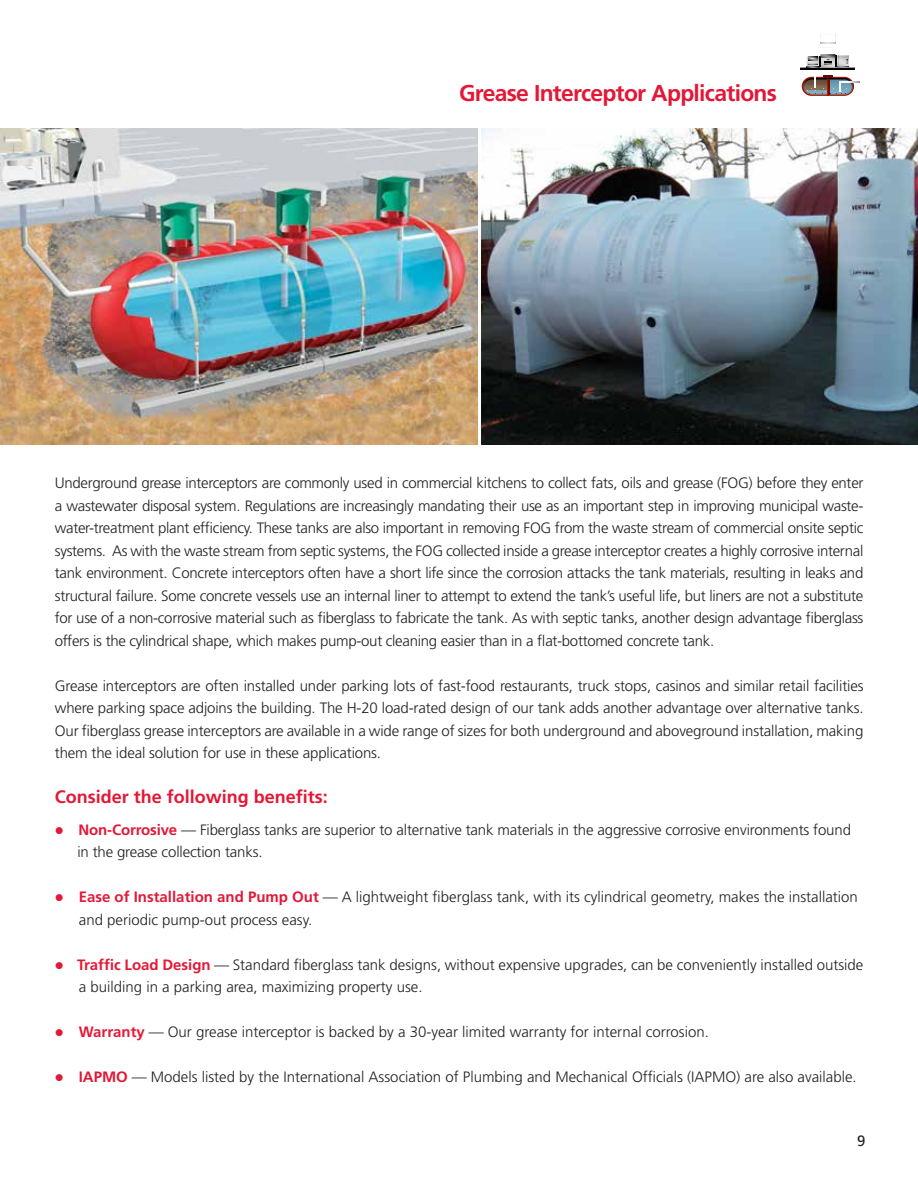
<style>
.page{position:relative;width:918px;height:1188px;background:#fff}
.page>*{position:absolute;margin:0;border:0;box-sizing:border-box;transform-origin:0 0}
.t1{font:700 22.8px "Frutiger";letter-spacing:-.03em;color:#e31837}
.t2{font:700 18px "Frutiger";color:#e31837}
.t3{font:300 15px/22.5px "Frutiger";color:#231f20}
.t4{font:15px "Frutiger";color:#231f20}
.s1{color:#e31837}
.s2{font-weight:700;color:#e31837}
</style>
<div class="page">
<img style="left:1px;top:129px;width:477px;height:315px">
<svg style="left:802px;top:77px;width:52px;height:19px"></svg>
<svg style="left:803px;top:78px;width:50px;height:17px"></svg>
<hr style="left:801px;top:67px;width:54px;height:3px;background:#9a9a9a">
<hr style="left:801px;top:69px;width:54px;height:1px;background:#000">
<svg style="left:818px;top:34px;width:18px;height:13px"></svg>
<svg style="left:805px;top:54px;width:54px;height:41px"></svg>
<img style="left:481px;top:129px;width:437px;height:315px">
<img style="left:0;top:129px;width:1px;height:315px">
<h1 class="t1" style="left:459px;top:80px;width:319px">Grease Interceptor Applications</h1>
<p class="t3" style="left:55px;top:472px;width:810px;text-align:justify">Underground grease interceptors are commonly used in commercial kitchens to collect fats, oils and grease (FOG) before they enter a wastewater disposal system. Regulations are increasingly mandating their use as an important step in improving municipal waste&shy;water-treatment plant efficiency. These tanks are also important in removing FOG from the waste stream of commercial onsite septic systems. As with the waste stream from septic systems, the FOG collected inside a grease interceptor creates a highly corrosive internal tank environment. Concrete interceptors often have a short life since the corrosion attacks the tank materials, resulting in leaks and structural failure. Some concrete vessels use an internal liner to attempt to extend the tank’s useful life, but liners are not a substitute for use of a non-corrosive material such as fiberglass to fabricate the tank. As with septic tanks, another design advantage fiberglass offers is the cylindrical shape, which makes pump-out cleaning easier than in a flat-bottomed concrete tank.</p>
<p class="t3" style="left:55px;top:674px;width:810px;text-align:justify">Grease interceptors are often installed under parking lots of fast-food restaurants, truck stops, casinos and similar retail facilities where parking space adjoins the building. The H-20 load-rated design of our tank adds another advantage over alternative tanks.<br>Our fiberglass grease interceptors are available in a wide range of sizes for both underground and aboveground installation, making them the ideal solution for use in these applications.</p>
<p class="t2" style="left:55px;top:786px;width:275px">Consider the following benefits:</p>
<p class="t3" style="left:77px;top:818px;width:775px;text-indent:-23px"><span class="s1">●</span> <span class="s2">Non-Corrosive</span> — Fiberglass tanks are superior to alternative tank materials in the aggressive corrosive environments found in the grease collection tanks.</p>
<p class="t3" style="left:79px;top:886px;width:781px;text-indent:-24px"><span class="s1">●</span> <span class="s2">Ease of Installation and Pump Out</span> — A lightweight fiberglass tank, with its cylindrical geometry, makes the installation and periodic pump-out process easy.</p>
<p class="t3" style="left:79px;top:953px;width:786px;text-indent:-24px"><span class="s1">●</span> <span class="s2">Traffic Load Design</span> — Standard fiberglass tank designs, without expensive upgrades, can be conveniently installed outside a building in a parking area, maximizing property use.</p>
<p class="t3" style="left:55px;top:1021px;width:656px"><span class="s1">●</span> <span class="s2">Warranty</span> — Our grease interceptor is backed by a 30-year limited warranty for internal corrosion.</p>
<p class="t3" style="left:55px;top:1066px;width:803px"><span class="s1">●</span> <span class="s2">IAPMO</span> — Models listed by the International Association of Plumbing and Mechanical Officials (IAPMO) are also available.</p>
<p class="t4" style="left:857px;top:1132px;width:10px">9</p>
</div>
